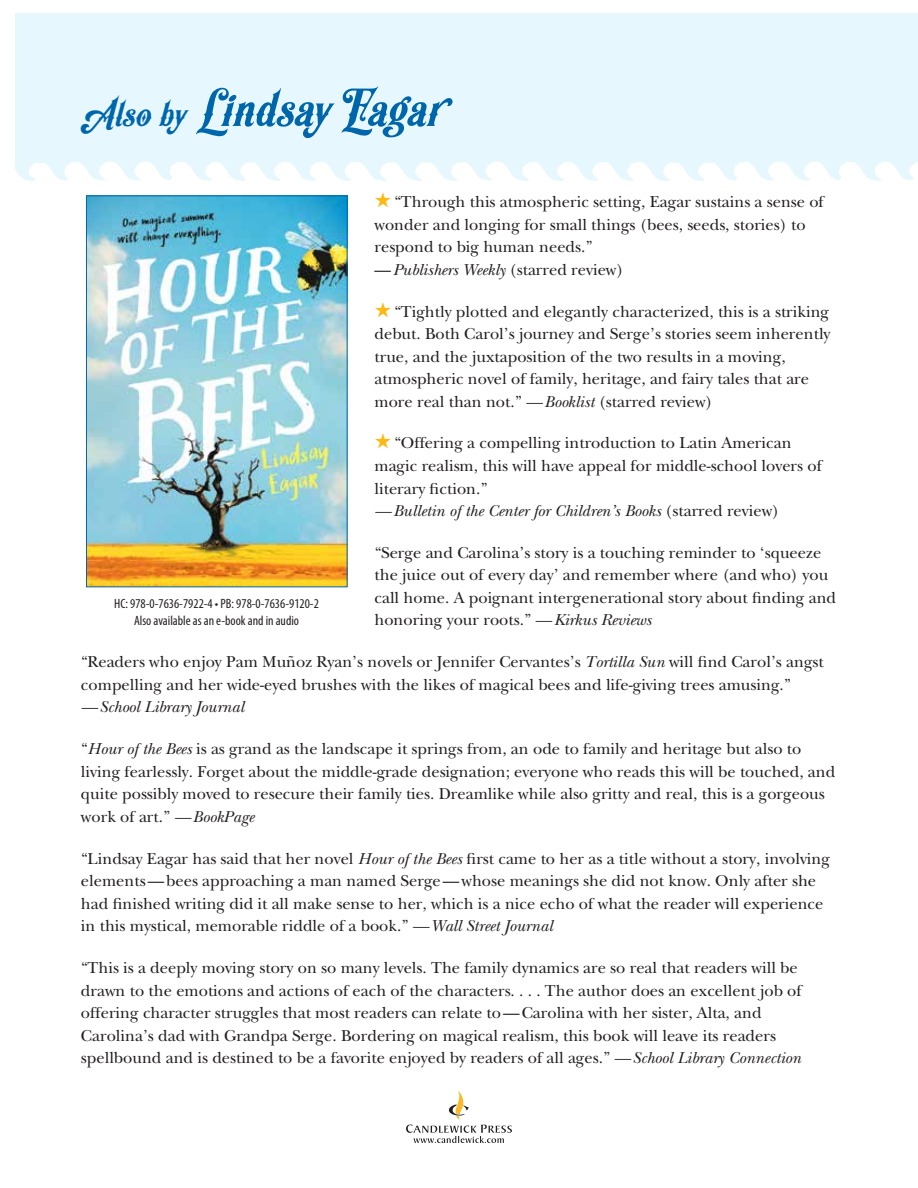
<style>
.page{position:relative;width:918px;height:1188px;background:#fff}
.page>*{position:absolute;margin:0;border:0;box-sizing:border-box;transform-origin:0 0}
.t1{font:60px "Appleton";color:#0066ab}
.t2{font:16.5px/22.5px "ITC New Baskerville";color:#231f20}
.t3{font:italic 16.5px "ITC New Baskerville";color:#231f20}
.t4{font:condensed 13.5px/16.5px "Myriad Pro";color:#231f20;text-align:center}
.s1{font-size:42px}
.s2{color:#fdb913}
.s3{font-style:italic}
</style>
<div class="page">
<div style="left:15px;top:13px;width:903px;height:75px;background:#e6f7fd"></div>
<svg style="left:406px;top:1091px;width:106px;height:52px"></svg>
<img style="left:88px;top:197px;width:258px;height:388px">
<div style="left:86px;top:195px;width:262px;height:392px;border:1px solid #0066ab"></div>
<h1 class="t1" style="left:81px;top:67px;width:373px"><span class="s1">Also by</span> Lindsay Eagar</h1>
<p class="t2" style="left:375px;top:190px;width:451px"><span class="s2">★</span> “Through this atmospheric setting, Eagar sustains a sense of wonder and longing for small things (bees, seeds, stories) to respond to big human needs.”<br>—<span class="s3">Publishers Weekly</span> (starred review)</p>
<p class="t2" style="left:375px;top:300px;width:458px"><span class="s2">★</span> “Tightly plotted and elegantly characterized, this is a striking debut. Both Carol’s journey and Serge’s stories seem inherently true, and the juxtaposition of the two results in a moving, atmospheric novel of family, heritage, and fairy tales that are more real than not.” <span class="s3">—Booklist</span> (starred review)</p>
<p class="t2" style="left:375px;top:432px;width:449px"><span class="s2">★</span> “Offering a compelling introduction to Latin American magic realism, this will have appeal for middle-school lovers of literary fiction.”<br><span class="s3">—Bulletin of the Center for Children’s Books</span> (starred review)</p>
<p class="t2" style="left:375px;top:541px;width:463px">“Serge and Carolina’s story is a touching reminder to ‘squeeze the juice out of every day’ and remember where (and who) you call home. A poignant intergenerational story about finding and honoring your roots.” <span class="s3">—Kirkus Reviews</span></p>
<p class="t2" style="left:81px;top:651px;width:744px">“Readers who enjoy Pam Muñoz Ryan’s novels or Jennifer Cervantes’s <span class="s3">Tortilla Sun</span> will find Carol’s angst compelling and her wide-eyed brushes with the likes of magical bees and life-giving trees amusing.”</p>
<p class="t3" style="left:81px;top:697px;width:165px">—School Library Journal</p>
<p class="t2" style="left:81px;top:738px;width:756px">“<span class="s3">Hour of the Bees</span> is as grand as the landscape it springs from, an ode to family and heritage but also to living fearlessly. Forget about the middle-grade designation; everyone who reads this will be touched, and quite possibly moved to resecure their family ties. Dreamlike while also gritty and real, this is a gorgeous work of art.” <span class="s3">—BookPage</span></p>
<p class="t2" style="left:81px;top:847px;width:751px">“Lindsay Eagar has said that her novel <span class="s3">Hour of the Bees</span> first came to her as a title without a story, involving elements—bees approaching a man named Serge—whose meanings she did not know. Only after she had finished writing did it all make sense to her, which is a nice echo of what the reader will experience in this mystical, memorable riddle of a book.” <span class="s3">—Wall Street Journal</span></p>
<p class="t2" style="left:81px;top:957px;width:722px">“This is a deeply moving story on so many levels. The family dynamics are so real that readers will be drawn to the emotions and actions of each of the characters. . . . The author does an excellent job of offering character struggles that most readers can relate to—Carolina with her sister, Alta, and Carolina’s dad with Grandpa Serge. Bordering on magical realism, this book will leave its readers spellbound and is destined to be a favorite enjoyed by readers of all ages.” <span class="s3">—School Library Connection</span></p>
<p class="t4" style="left:114px;top:596px;width:206px">HC: 978-0-7636-7922-4 • PB: 978-0-7636-9120-2<br>Also available as an e-book and in audio</p>
</div>
